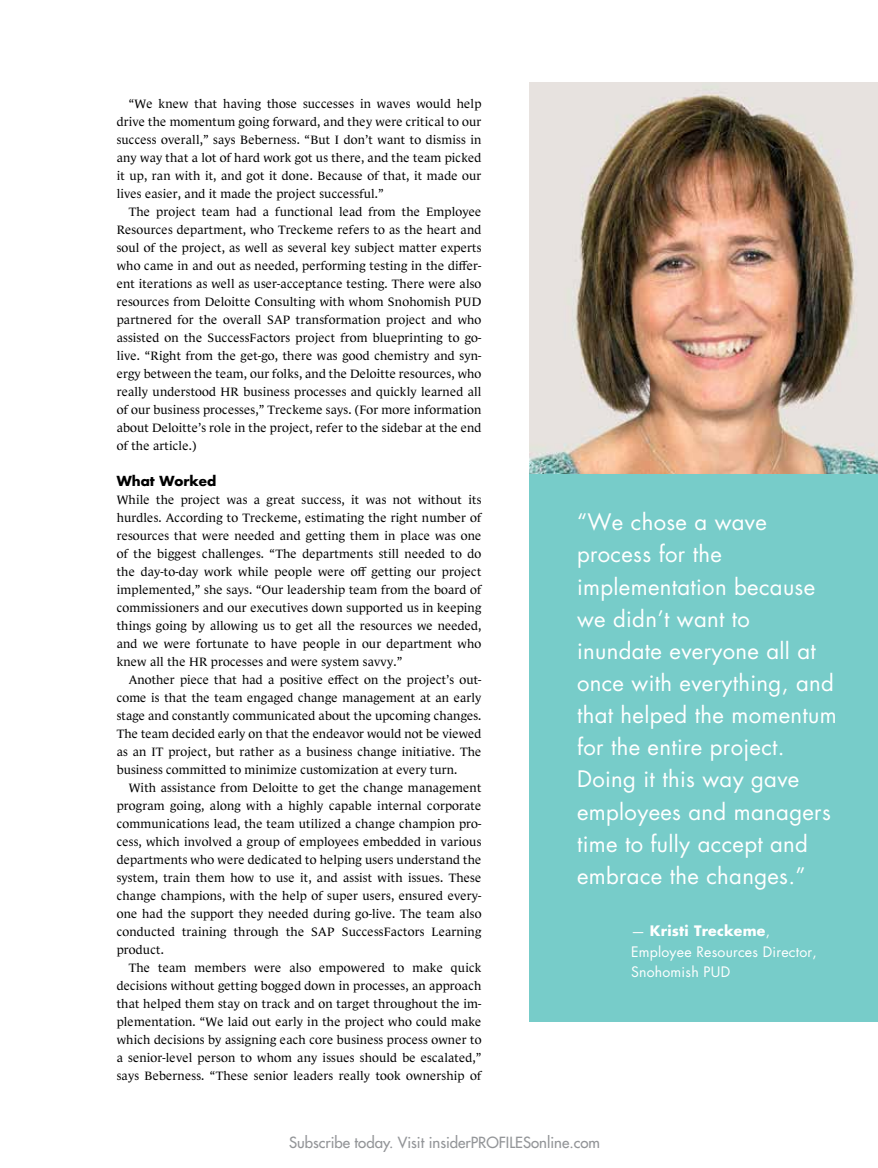
<style>
.page{position:relative;width:878px;height:1168px;background:#fff}
.page>*{position:absolute;margin:0;border:0;box-sizing:border-box;transform-origin:0 0}
.t1{font:22.05px/32.1px "Futura Std";letter-spacing:.015em;color:#fff}
.t2{font:500 15px "Futura Std";color:#939598}
.t3{font:500 15px "Futura Std";color:#636466}
.t4{font:14.1px/20.4px "Futura Std";letter-spacing:.015em;color:#fff}
.t5{font:700 13.5px "Futura Std";color:#000}
.t6{font:12.3px/18px "Le Monde Journal Std";letter-spacing:.015em;color:#000;text-align:justify}
.s1{font-weight:700}
.s2{font-weight:300}
</style>
<div class="page">
<div style="left:529px;top:171px;width:349px;height:851px;background:#77ccc9"></div>
<img style="left:529px;top:82px;width:349px;height:392px">
<p class="t6" style="left:117px;top:95px;width:366px;text-indent:12px">“We knew that having those successes in waves would help drive the momentum going forward, and they were critical to our success overall,” says Beberness. “But I don’t want to dismiss in any way that a lot of hard work got us there, and the team picked it up, ran with it, and got it done. Because of that, it made our lives easier, and it made the project successful.”</p>
<p class="t6" style="left:117px;top:203px;width:366px;text-indent:12px">The project team had a functional lead from the Employee Resources department, who Treckeme refers to as the heart and soul of the project, as well as several key subject matter experts who came in and out as needed, performing testing in the differ&shy;ent iterations as well as user-acceptance testing. There were also resources from Deloitte Consulting with whom Snohomish PUD partnered for the overall SAP transformation project and who assisted on the SuccessFactors project from blueprinting to go&shy;live. “Right from the get-go, there was good chemistry and syn&shy;ergy between the team, our folks, and the Deloitte resources, who really understood HR business processes and quickly learned all of our business processes,” Treckeme says. (For more information about Deloitte’s role in the project, refer to the sidebar at the end of the article.)</p>
<p class="t5" style="left:117px;top:472px;width:101px">What Worked</p>
<p class="t6" style="left:117px;top:491px;width:366px">While the project was a great success, it was not without its hurdles. According to Treckeme, estimating the right number of resources that were needed and getting them in place was one of the biggest challenges. “The departments still needed to do the day-to-day work while people were off getting our project implemented,” she says. “Our leadership team from the board of commissioners and our executives down supported us in keeping things going by allowing us to get all the resources we needed, and we were fortunate to have people in our department who knew all the HR processes and were system savvy.”</p>
<p class="t6" style="left:117px;top:671px;width:366px;text-indent:12px">Another piece that had a positive effect on the project’s out&shy;come is that the team engaged change management at an early stage and constantly communicated about the upcoming changes.<br>The team decided early on that the endeavor would not be viewed as an IT project, but rather as a business change initiative. The business committed to minimize customization at every turn.</p>
<p class="t6" style="left:117px;top:779px;width:366px;text-indent:12px">With assistance from Deloitte to get the change management program going, along with a highly capable internal corporate communications lead, the team utilized a change champion pro&shy;cess, which involved a group of employees embedded in various departments who were dedicated to helping users understand the system, train them how to use it, and assist with issues. These change champions, with the help of super users, ensured every&shy;one had the support they needed during go-live. The team also conducted training through the SAP SuccessFactors Learning product.</p>
<p class="t6" style="left:117px;top:959px;width:366px;text-indent:12px">The team members were also empowered to make quick decisions without getting bogged down in processes, an approach that helped them stay on track and on target throughout the im&shy;plementation. “We laid out early in the project who could make which decisions by assigning each core business process owner to a senior-level person to whom any issues should be escalated,” says Beberness. “These senior leaders really took ownership of</p>
<p class="t1" style="left:577px;top:506px;width:261px">“We chose a wave process for the implementation because we didn’t want to inundate everyone all at once with everything, and that helped the momentum for the entire project.<br>Doing it this way gave employees and managers time to fully accept and embrace the changes.”</p>
<p class="t4" style="left:631px;top:921px;width:187px">— <span class="s1">Kristi Treckeme</span>,<br>Employee Resources Director,<br>Snohomish PUD</p>
<p class="t2" style="left:289px;top:1133px;width:312px">Subscribe today. Visit insiderPROFILESonline.com</p>
<p class="t3" style="left:383px;top:1133px;width:354px">insiderPROFILESonline.com <span class="s2">OCT NOV DEC 2015</span></p>
</div>
